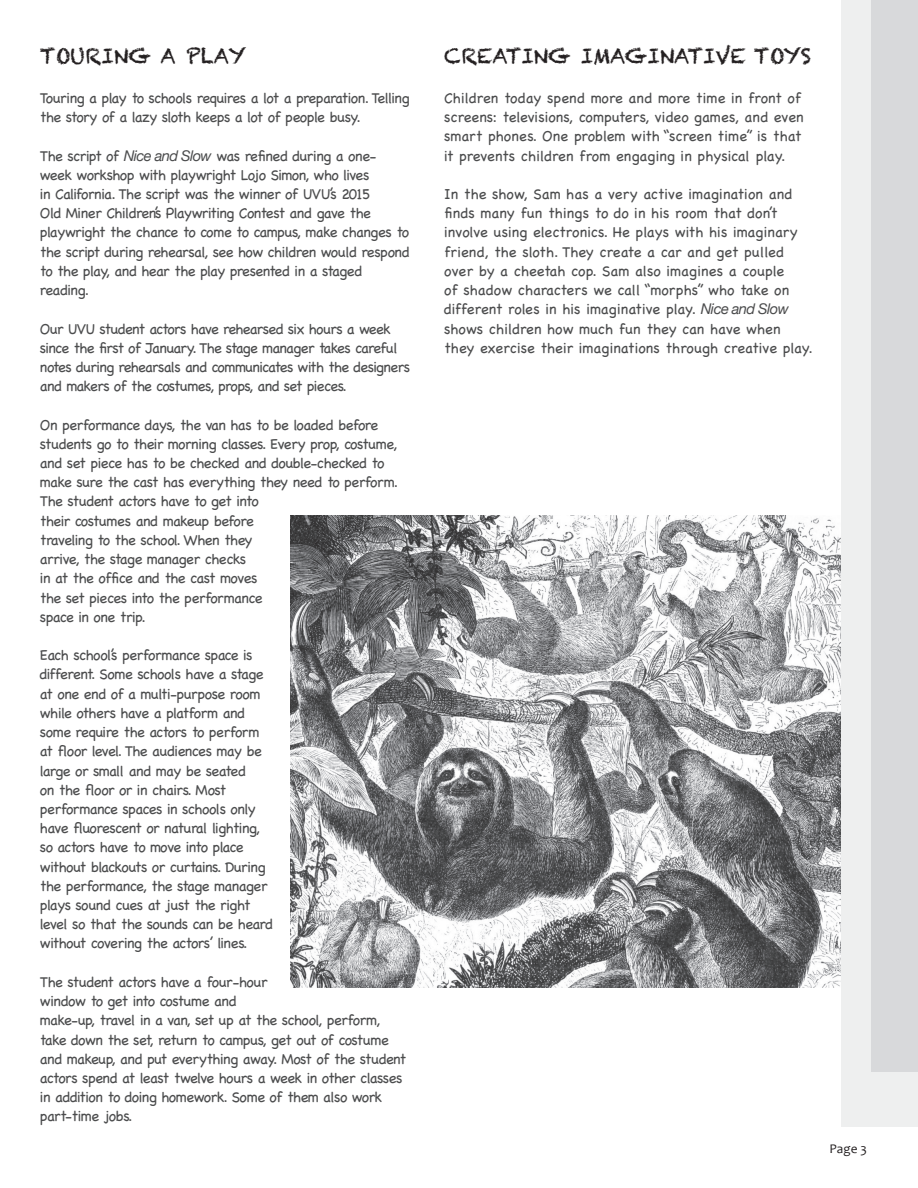
<style>
.page{position:relative;width:918px;height:1188px;background:#fff}
.page>*{position:absolute;margin:0;border:0;box-sizing:border-box;transform-origin:0 0}
.t1{font:20.7px "Chalkduster";letter-spacing:-.01em;color:#231f20}
.t2{font:14.85px/19.2px "Chalkboard";letter-spacing:-.04em;color:#4b4c4d}
.t3{font:14.85px/19.2px "Chalkboard";color:#4b4c4d}
.t4{font:13.35px "Candara";color:#231f20}
.s1{font-family:"Helvetica Neue";font-style:italic}
</style>
<div class="page">
<div style="left:842px;top:0;width:76px;height:1127px;background:#eeefef"></div>
<div style="left:871px;top:0;width:47px;height:1072px;background:#d8d9db"></div>
<img style="left:290px;top:515px;width:550px;height:473px">
<h1 class="t1" style="left:40px;top:44px;width:208px">TOURING A PLAY</h1>
<p class="t2" style="left:40px;top:88px;width:371px">Touring a play to schools requires a lot a preparation. Telling the story of a lazy sloth keeps a lot of people busy.</p>
<p class="t2" style="left:40px;top:146px;width:371px">The script of <span class="s1">Nice and Slow</span> was refined during a one&shy;week workshop with playwright Lojo Simon, who lives<br>in California. The script was the winner of UVU’s 2015<br>Old Miner Children’s Playwriting Contest and gave the playwright the chance to come to campus, make changes to the script during rehearsal, see how children would respond to the play, and hear the play presented in a staged reading.</p>
<p class="t2" style="left:40px;top:319px;width:372px">Our UVU student actors have rehearsed six hours a week since the first of January. The stage manager takes careful notes during rehearsals and communicates with the designers and makers of the costumes, props, and set pieces.</p>
<p class="t2" style="left:40px;top:415px;width:360px">On performance days, the van has to be loaded before students go to their morning classes. Every prop, costume, and set piece has to be checked and double-checked to make sure the cast has everything they need to perform.<br>The student actors have to get into<br>their costumes and makeup before<br>traveling to the school. When they<br>arrive, the stage manager checks<br>in at the office and the cast moves<br>the set pieces into the performance<br>space in one trip.</p>
<p class="t2" style="left:40px;top:646px;width:235px">Each school’s performance space is different. Some schools have a stage at one end of a multi-purpose room while others have a platform and some require the actors to perform at floor level. The audiences may be large or small and may be seated<br>on the floor or in chairs. Most performance spaces in schools only have fluorescent or natural lighting, so actors have to move into place without blackouts or curtains. During the performance, the stage manager plays sound cues at just the right level so that the sounds can be heard without covering the actors’ lines.</p>
<p class="t2" style="left:40px;top:972px;width:368px">The student actors have a four-hour<br>window to get into costume and<br>make-up, travel in a van, set up at the school, perform, take down the set, return to campus, get out of costume and makeup, and put everything away. Most of the student actors spend at least twelve hours a week in other classes in addition to doing homework. Some of them also work part-time jobs.</p>
<h1 class="t1" style="left:444px;top:44px;width:368px">CREATING IMAGINATIVE TOYS</h1>
<p class="t3" style="left:444px;top:88px;width:361px">Children today spend more and more time in front of screens: televisions, computers, video games, and even smart phones. One problem with “screen time” is that it prevents children from engaging in physical play.</p>
<p class="t3" style="left:444px;top:184px;width:370px">In the show, Sam has a very active imagination and finds many fun things to do in his room that don’t involve using electronics. He plays with his imaginary friend, the sloth. They create a car and get pulled over by a cheetah cop. Sam also imagines a couple<br>of shadow characters we call “morphs” who take on different roles in his imaginative play. <span class="s1">Nice and Slow </span>shows children how much fun they can have when they exercise their imaginations through creative play.</p>
<p class="t4" style="left:830px;top:1141px;width:39px">Page 3</p>
</div>
